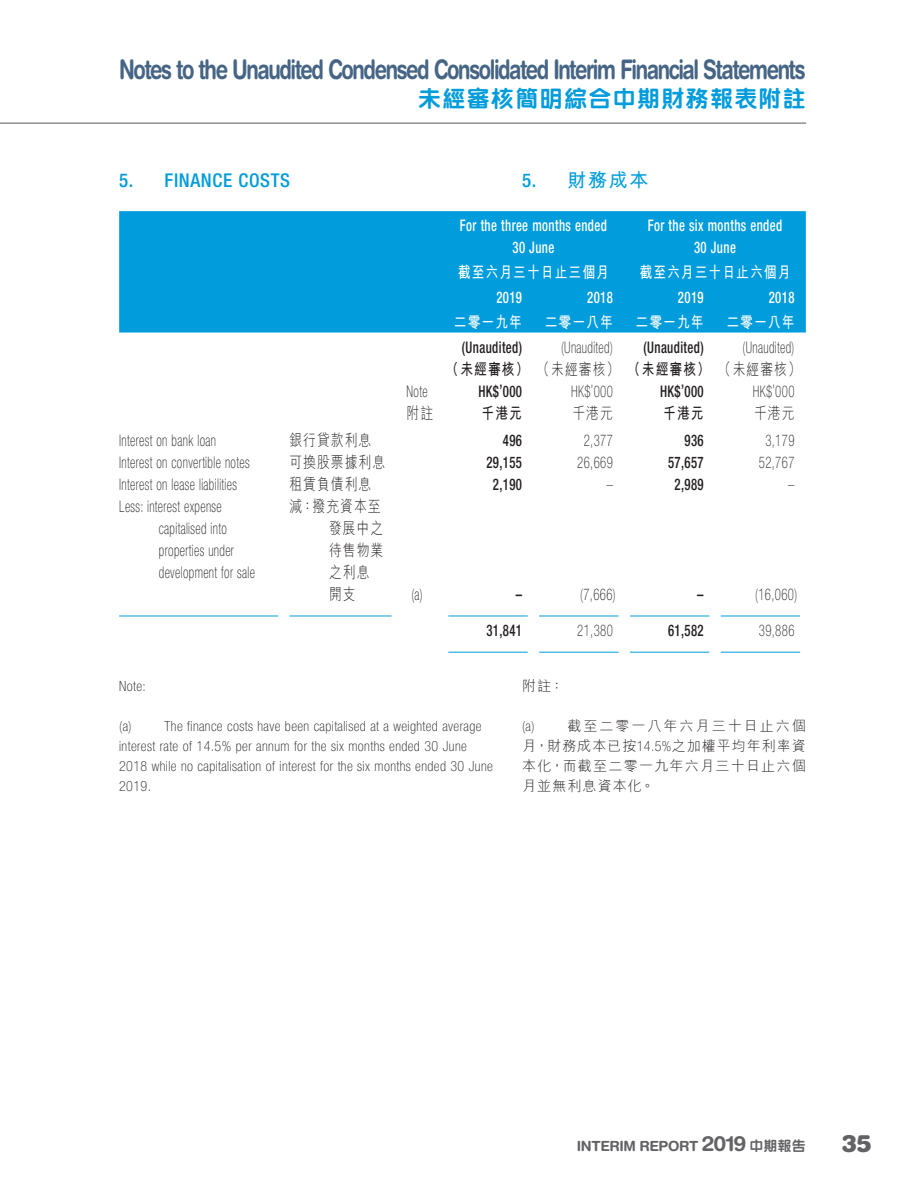
<style>
.page{position:relative;width:908px;height:1191px;background:#fff}
.page>*{position:absolute;margin:0;border:0;box-sizing:border-box;transform-origin:0 0}
.t1{font:700 27px "Helvetica Rounded LT Std";letter-spacing:-.07em;color:#466585;scale:.75 1}
.t2{font:900 24px "Helvetica Rounded LT Std";color:#636366}
.t3{font:800 23px "M Yuen HK";letter-spacing:.055em;color:#009cdc}
.Heading_1{font:500 condensed 19px "Helvetica Neue LT Std";letter-spacing:.035em;color:#009cdc}
.C_Heading_1{font:700 19px "M Hei HK";color:#009cdc}
.Body_Text{font:100 condensed 16px/22px "Helvetica Neue LT Std";letter-spacing:.03em;color:#231f20;scale:.8 1}
.Body_Text-2{font:500 condensed 16px "Helvetica Neue LT Std";letter-spacing:.03em;color:#231f20;scale:.8 1}
.Body_Text-3{font:500 condensed 16px "Helvetica Neue LT Std";letter-spacing:.03em;color:#fff;scale:.8 1}
.Body_Text-4{font:300 16px/22px "M Hei HK";letter-spacing:.08em;color:#231f20;scale:.8 1}
.Body_Text-5{font:700 16px "M Hei HK";letter-spacing:.08em;color:#fff;scale:.8 1}
.Body_Text-6{font:700 16px "M Hei HK";letter-spacing:.08em;color:#231f20;scale:.8 1}
.Notes{font:100 condensed 14px/20px "Helvetica Neue LT Std";letter-spacing:.03em;color:#231f20}
.C_Notes{font:300 14px/20px "M Hei HK";letter-spacing:.08em;color:#231f20;text-align:justify}
.t4{font:700 14px "Helvetica Rounded LT Std";letter-spacing:-.025em;color:#636366}
.s1{font-family:"Helvetica Neue LT Std";font-weight:500;font-stretch:condensed}
.s2{font-family:"Helvetica Neue LT Std";font-weight:100;font-stretch:condensed}
.s3{font-size:21px}
.s4{font-family:"M Yuen HK";font-weight:800}
</style>
<div class="page">
<hr style="left:0;top:123px;width:805px;height:1px;background:#57585a">
<div style="left:119px;top:211px;width:686px;height:121px;background:#009cdc"></div>
<hr style="left:119px;top:615px;width:159px;height:1px;background:#009cdc">
<hr style="left:289px;top:615px;width:102px;height:1px;background:#009cdc">
<hr style="left:448px;top:615px;width:79px;height:1px;background:#009cdc">
<hr style="left:539px;top:615px;width:79px;height:1px;background:#009cdc">
<hr style="left:629px;top:615px;width:80px;height:1px;background:#009cdc">
<hr style="left:720px;top:615px;width:79px;height:1px;background:#009cdc">
<hr style="left:448px;top:651px;width:79px;height:1px;background:#009cdc">
<hr style="left:539px;top:651px;width:79px;height:1px;background:#009cdc">
<hr style="left:629px;top:651px;width:80px;height:1px;background:#009cdc">
<hr style="left:720px;top:651px;width:79px;height:1px;background:#009cdc">
<h1 class="t1" style="left:119px;top:53px;width:916px">Notes to the Unaudited Condensed Consolidated Interim Financial Statements</h1>
<h3 class="t3" style="left:418px;top:87px;width:389px">未經審核簡明綜合中期財務報表附註</h3>
<p class="Heading_1" style="left:119px;top:169px;width:172px">5. FINANCE COSTS</p>
<p class="C_Heading_1" style="left:522px;top:166px;width:128px"><span class="s1">5.</span> 財務成本</p>
<p class="Body_Text-3" style="left:459px;top:216px;width:185px">For the three months ended</p>
<p class="Body_Text-3" style="left:512px;top:238px;width:54px">30 June</p>
<p class="Body_Text-3" style="left:647px;top:216px;width:169px">For the six months ended</p>
<p class="Body_Text-3" style="left:693px;top:238px;width:54px">30 June</p>
<p class="Body_Text-5" style="left:457px;top:260px;width:190px">截至六月三十日止三個月</p>
<p class="Body_Text-5" style="left:639px;top:260px;width:190px">截至六月三十日止六個月</p>
<p class="Body_Text-3" style="left:496px;top:288px;width:34px">2019</p>
<p class="Body_Text-3" style="left:587px;top:288px;width:34px">2018</p>
<p class="Body_Text-3" style="left:677px;top:288px;width:34px">2019</p>
<p class="Body_Text-3" style="left:768px;top:288px;width:34px">2018</p>
<p class="Body_Text-5" style="left:454px;top:310px;width:87px">二零一九年</p>
<p class="Body_Text-5" style="left:544px;top:310px;width:87px">二零一八年</p>
<p class="Body_Text-5" style="left:635px;top:310px;width:87px">二零一九年</p>
<p class="Body_Text-5" style="left:726px;top:310px;width:87px">二零一八年</p>
<p class="Body_Text-2" style="left:461px;top:337px;width:77px">(Unaudited)</p>
<p class="Body_Text" style="left:560px;top:336px;width:66px">(Unaudited)</p>
<p class="Body_Text-2" style="left:643px;top:337px;width:77px">(Unaudited)</p>
<p class="Body_Text" style="left:742px;top:336px;width:66px">(Unaudited)</p>
<p class="Body_Text-6" style="left:445px;top:357px;width:105px">（未經審核）</p>
<p class="Body_Text-4" style="left:536px;top:357px;width:105px">（未經審核）</p>
<p class="Body_Text-6" style="left:627px;top:357px;width:105px">（未經審核）</p>
<p class="Body_Text-4" style="left:718px;top:357px;width:105px">（未經審核）</p>
<p class="Body_Text" style="left:406px;top:380px;width:28px">Note</p>
<p class="Body_Text-2" style="left:478px;top:381px;width:56px">HK$’000</p>
<p class="Body_Text" style="left:571px;top:380px;width:54px">HK$’000</p>
<p class="Body_Text-2" style="left:659px;top:381px;width:56px">HK$’000</p>
<p class="Body_Text" style="left:752px;top:380px;width:54px">HK$’000</p>
<p class="Body_Text-4" style="left:406px;top:401px;width:35px">附註</p>
<p class="Body_Text-6" style="left:481px;top:401px;width:52px">千港元</p>
<p class="Body_Text-4" style="left:572px;top:401px;width:52px">千港元</p>
<p class="Body_Text-6" style="left:663px;top:401px;width:52px">千港元</p>
<p class="Body_Text-4" style="left:753px;top:401px;width:52px">千港元</p>
<p class="Body_Text" style="left:119px;top:429px;width:123px">Interest on bank loan</p>
<p class="Body_Text-4" style="left:289px;top:429px;width:104px">銀行貸款利息</p>
<p class="Body_Text-2" style="left:502px;top:431px;width:25px">496</p>
<p class="Body_Text" style="left:583px;top:429px;width:38px">2,377</p>
<p class="Body_Text-2" style="left:684px;top:431px;width:25px">936</p>
<p class="Body_Text" style="left:765px;top:429px;width:38px">3,179</p>
<p class="Body_Text" style="left:119px;top:451px;width:164px">Interest on convertible notes</p>
<p class="Body_Text-4" style="left:289px;top:451px;width:121px">可換股票據利息</p>
<p class="Body_Text-2" style="left:486px;top:453px;width:46px">29,155</p>
<p class="Body_Text" style="left:577px;top:451px;width:46px">26,669</p>
<p class="Body_Text-2" style="left:667px;top:453px;width:46px">57,657</p>
<p class="Body_Text" style="left:758px;top:451px;width:46px">52,767</p>
<p class="Body_Text" style="left:119px;top:473px;width:149px">Interest on lease liabilities</p>
<p class="Body_Text-4" style="left:289px;top:473px;width:104px">租賃負債利息</p>
<p class="Body_Text-2" style="left:492px;top:475px;width:38px">2,190</p>
<p class="Body_Text" style="left:606px;top:473px;width:10px">–</p>
<p class="Body_Text-2" style="left:674px;top:475px;width:38px">2,989</p>
<p class="Body_Text" style="left:787px;top:473px;width:10px">–</p>
<p class="Body_Text" style="left:159px;top:495px;width:122px;text-indent:-40px">Less: interest expense capitalised into properties under development for sale</p>
<p class="Body_Text-4" style="left:329px;top:495px;width:69px;text-indent:-40px">減：撥充資本至發展中之待售物業之利息開支</p>
<p class="Body_Text" style="left:411px;top:583px;width:16px">(a)</p>
<p class="Body_Text-2" style="left:515px;top:585px;width:10px">–</p>
<p class="Body_Text" style="left:580px;top:583px;width:46px">(7,666)</p>
<p class="Body_Text-2" style="left:697px;top:585px;width:10px">–</p>
<p class="Body_Text" style="left:754px;top:583px;width:54px">(16,060)</p>
<p class="Body_Text-2" style="left:486px;top:621px;width:46px">31,841</p>
<p class="Body_Text" style="left:577px;top:619px;width:46px">21,380</p>
<p class="Body_Text-2" style="left:667px;top:621px;width:46px">61,582</p>
<p class="Body_Text" style="left:758px;top:619px;width:46px">39,886</p>
<p class="Notes" style="left:119px;top:675px;width:28px">Note:</p>
<p class="Notes" style="left:119px;top:715px;width:375px">(a) The finance costs have been capitalised at a weighted average interest rate of 14.5% per annum for the six months ended 30 June 2018 while no capitalisation of interest for the six months ended 30 June 2019.</p>
<p class="C_Notes" style="left:522px;top:675px;width:43px">附註：</p>
<p class="C_Notes" style="left:522px;top:715px;width:285px"><span class="s2">(a)</span> 截至二零一八年六月三十日止六個月，財務成本已按<span class="s2">14.5%</span>之加權平均年利率資本化，而截至二零一九年六月三十日止六個月並無利息資本化。</p>
<p class="t4" style="left:576px;top:1137px;width:230px">INTERIM REPORT <span class="s3">2019</span> <span class="s4">中期報告</span></p>
<h2 class="t2" style="left:841px;top:1127px;width:32px">35</h2>
</div>
